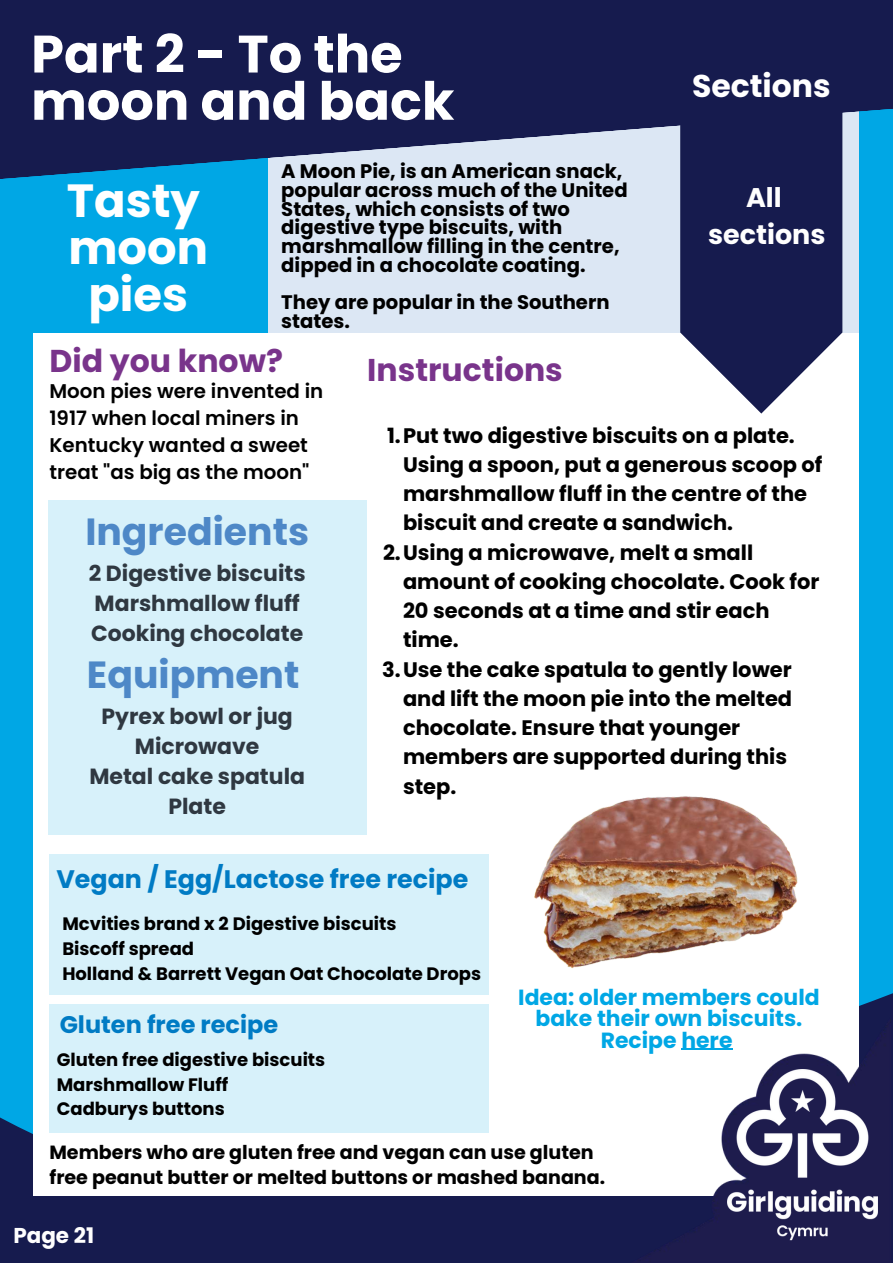
<style>
.page{position:relative;width:893px;height:1264px;background:#fff}
.page>*{position:absolute;margin:0;border:0;box-sizing:border-box;transform-origin:0 0}
.t1{font:700 52.65px/47.2px "Poppins";color:#fff}
.t2{font:700 46.5px "Poppins";color:#fff}
.t3{font:700 37.8px "Poppins";color:#4e88c7}
.t4{font:700 31.5px "Poppins";color:#79348b}
.t5{font:700 31.5px "Poppins";color:#fff}
.t6{font:700 27px "Poppins";color:#fefefe}
.t7{font:700 25.35px "Poppins";color:#007bc4}
.t8{font:700 24px "Poppins";color:#007bc4}
.t9{font:700 21.9px "Poppins";color:#2f3841}
.t10{font:700 21.9px/21px "Poppins";color:#00a7e5;text-align:center}
.t11{font:700 21.45px "Poppins";color:#fefefe}
.t12{font:700 21px/29.2px "Poppins";color:#000}
.t13{font:600 19.8px/27.2px "Poppins";color:#000}
.t14{font:700 19.65px/18.6px "Poppins";color:#000}
.t15{font:700 19.05px/25.8px "Poppins";color:#000}
.t16{font:700 18px "Poppins";color:#000}
</style>
<div class="page">
<div style="left:0;top:0;width:892px;height:1262px;background:#00a7e5"></div>
<svg style="left:0;top:993px;width:892px;height:269px;background:#162a5e"></svg>
<div style="left:33px;top:0;width:826px;height:1195px;background:#fff"></div>
<div style="left:49px;top:1003px;width:440px;height:129px;background:#d7f1fa"></div>
<div style="left:33px;top:84px;width:826px;height:248px;background:#dce7f4"></div>
<div style="left:16px;top:79px;width:251px;height:253px;background:#00a7e5"></div>
<svg style="left:0;top:0;width:892px;height:203px;fill:#161b4e"></svg>
<svg style="left:680px;top:89px;width:162px;height:324px;background:#323763"></svg>
<div style="left:49px;top:500px;width:318px;height:335px;background:#d7f1fa"></div>
<img style="left:482px;top:796px;width:316px;height:208px">
<div style="left:49px;top:854px;width:440px;height:140px;background:#d7f1fa"></div>
<img style="left:631px;top:1017px;width:259px;height:245px">
<img style="left:727px;top:1069px;width:150px;height:192px">
<p class="t1" style="left:31px;top:30px;width:424px">Part 2 - To the moon and back</p>
<p class="t5" style="left:692px;top:64px;width:140px">Sections</p>
<p class="t14" style="left:281px;top:162px;width:348px">A Moon Pie, is an American snack, popular across much of the United<br>States, which consists of two digestive type biscuits, with marshmallow filling in the centre, dipped in a chocolate coating.</p>
<p class="t14" style="left:281px;top:293px;width:330px">They are popular in the Southern states.</p>
<p class="t4" style="left:49px;top:338px;width:235px">Did you know?</p>
<p class="t2" style="left:67px;top:168px;width:135px">Tasty</p>
<p class="t2" style="left:68px;top:215px;width:141px">moon</p>
<p class="t2" style="left:88px;top:262px;width:101px">pies</p>
<p class="t6" style="left:746px;top:178px;width:37px">All</p>
<p class="t6" style="left:708px;top:216px;width:119px">sections</p>
<p class="t4" style="left:367px;top:348px;width:197px">Instructions</p>
<p class="t13" style="left:49px;top:377px;width:275px">Moon pies were invented in<br>1917 when local miners in<br>Kentucky wanted a sweet treat "as big as the moon"</p>
<p class="t12" style="left:403px;top:420px;width:421px;text-indent:-16px">1.Put two digestive biscuits on a plate.<br>Using a spoon, put a generous scoop of marshmallow fluff in the centre of the biscuit and create a sandwich.</p>
<p class="t12" style="left:403px;top:537px;width:418px;text-indent:-20px">2.Using a microwave, melt a small amount of cooking chocolate. Cook for<br>20 seconds at a time and stir each time.</p>
<p class="t12" style="left:403px;top:654px;width:390px;text-indent:-21px">3.Use the cake spatula to gently lower and lift the moon pie into the melted chocolate. Ensure that younger members are supported during this step.</p>
<p class="t3" style="left:85px;top:505px;width:225px">Ingredients</p>
<p class="t9" style="left:89px;top:558px;width:218px">2 Digestive biscuits</p>
<p class="t9" style="left:95px;top:588px;width:207px">Marshmallow fluff</p>
<p class="t9" style="left:91px;top:618px;width:214px">Cooking chocolate</p>
<p class="t3" style="left:87px;top:648px;width:214px">Equipment</p>
<p class="t9" style="left:102px;top:700px;width:193px">Pyrex bowl or jug</p>
<p class="t9" style="left:135px;top:730px;width:126px">Microwave</p>
<p class="t9" style="left:89px;top:761px;width:217px">Metal cake spatula</p>
<p class="t9" style="left:168px;top:791px;width:59px">Plate</p>
<p class="t7" style="left:56px;top:861px;width:413px">Vegan / Egg/Lactose free recipe</p>
<p class="t16" style="left:62px;top:911px;width:335px">Mcvities brand x 2 Digestive biscuits</p>
<p class="t16" style="left:62px;top:935px;width:133px">Biscoff spread</p>
<p class="t16" style="left:62px;top:960px;width:420px">Holland &amp; Barrett Vegan Oat Chocolate Drops</p>
<p class="t8" style="left:60px;top:1007px;width:220px">Gluten free recipe</p>
<p class="t16" style="left:57px;top:1046px;width:270px">Gluten free digestive biscuits</p>
<p class="t16" style="left:57px;top:1071px;width:173px">Marshmallow Fluff</p>
<p class="t16" style="left:57px;top:1096px;width:169px">Cadburys buttons</p>
<p class="t10" style="left:518px;top:987px;width:303px">Idea: older members could bake their own biscuits.<br>Recipe here</p>
<p class="t15" style="left:49px;top:1138px;width:557px">Members who are gluten free and vegan can use gluten free peanut butter or melted buttons or mashed banana.</p>
<p class="t11" style="left:13px;top:1220px;width:82px">Page 21</p>
</div>
